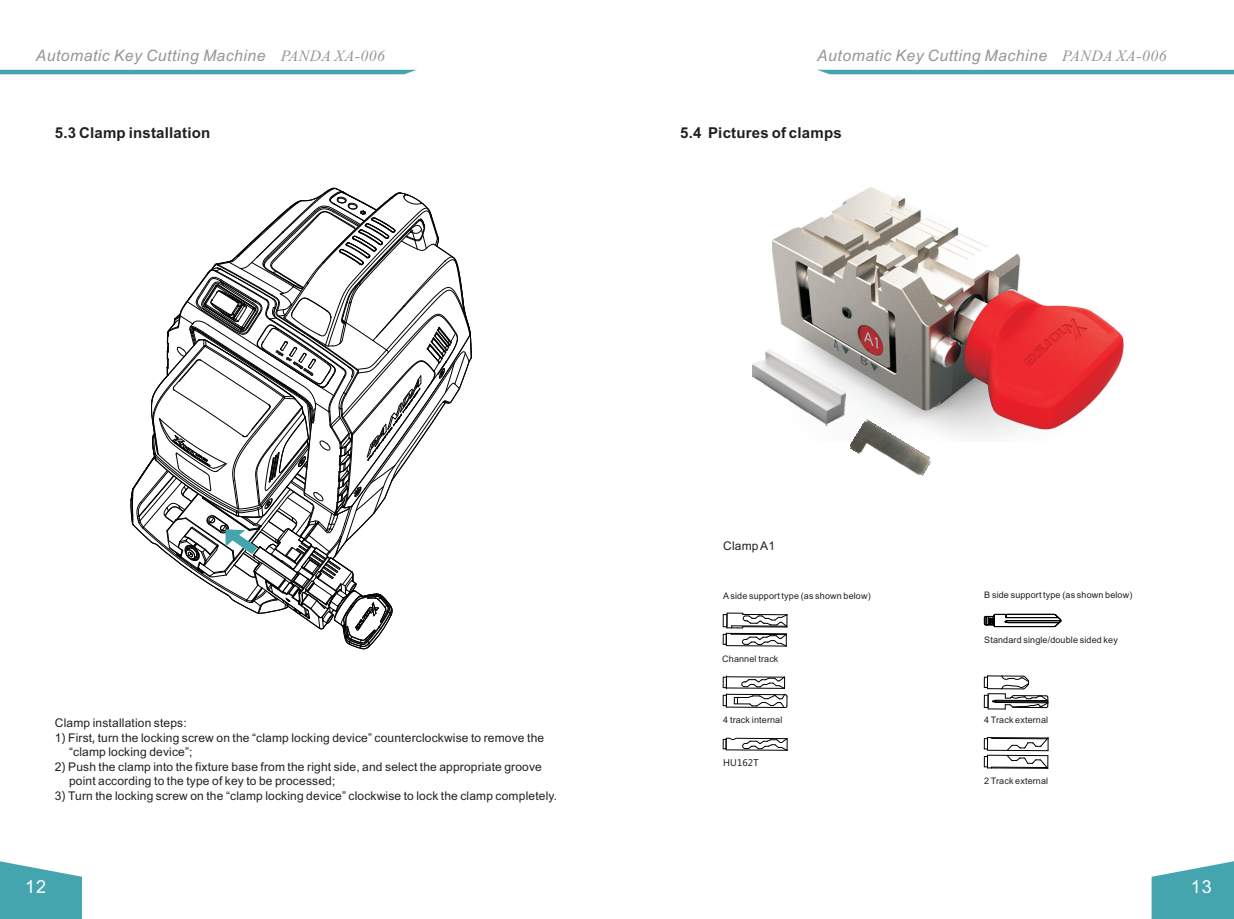
<style>
.page{position:relative;width:1234px;height:919px;background:#fff}
.page>*{position:absolute;margin:0;border:0;box-sizing:border-box;transform-origin:0 0}
.t1{font:18px "Arial";color:#fff}
.t2{font:italic 15.75px "Arial";letter-spacing:.03em;color:#939598}
.t3{font:700 15px "Arial";letter-spacing:.015em;color:#231f20}
.t4{font:12px/14px "Arial";letter-spacing:.015em;color:#231f20}
.t5{font:9px "Arial";letter-spacing:.015em;color:#231f20}
.t6{font:9px "Microsoft Ya Hei";letter-spacing:.015em;color:#231f20}
.s1{font-family:"Times New Roman"}
.s2{font-family:"Microsoft Ya Hei"}
</style>
<div class="page">
<svg style="left:983px;top:613px;width:78px;height:14px"></svg>
<svg style="left:722px;top:612px;width:65px;height:35px"></svg>
<svg style="left:983px;top:675px;width:65px;height:34px"></svg>
<hr style="left:726px;top:687px;width:58px;height:1px;background:#000">
<hr style="left:726px;top:676px;width:58px;height:1px;background:#000">
<svg style="left:722px;top:676px;width:4px;height:12px"></svg>
<svg style="left:722px;top:694px;width:4px;height:12px"></svg>
<hr style="left:726px;top:694px;width:58px;height:1px;background:#000">
<hr style="left:726px;top:706px;width:58px;height:1px;background:#000">
<svg style="left:733px;top:676px;width:54px;height:32px"></svg>
<svg style="left:722px;top:737px;width:65px;height:14px"></svg>
<svg style="left:983px;top:737px;width:65px;height:32px"></svg>
<svg style="left:1151px;top:861px;width:82px;height:57px;background:#5fb2ba"></svg>
<svg style="left:0;top:861px;width:82px;height:57px;background:#5eb1b9"></svg>
<hr style="left:0;top:70px;width:416px;height:4px;background:#44a5ae">
<hr style="left:818px;top:70px;width:415px;height:4px;background:#44a5ae">
<svg style="left:130px;top:187px;width:342px;height:462px"></svg>
<img style="left:772px;top:187px;width:352px;height:251px">
<img style="left:849px;top:419px;width:82px;height:57px">
<img style="left:752px;top:349px;width:93px;height:77px">
<h2 class="t2" style="left:36px;top:49px;width:351px">Automatic Key Cutting Machine <span class="s1">PANDA XA-006</span></h2>
<h2 class="t2" style="left:817px;top:49px;width:351px">Automatic Key Cutting Machine <span class="s1">PANDA XA-006</span></h2>
<p class="t3" style="left:55px;top:127px;width:157px">5.3 Clamp installation</p>
<p class="t3" style="left:680px;top:127px;width:163px">5.4 Pictures of clamps</p>
<p class="t4" style="left:723px;top:539px;width:53px">ClampA1</p>
<p class="t5" style="left:723px;top:592px;width:149px">Aside support type (as shown below)</p>
<p class="t5" style="left:984px;top:591px;width:149px">B side support type (as shown below)</p>
<p class="t5" style="left:984px;top:636px;width:135px">Standard single/double sided key</p>
<p class="t4" style="left:55px;top:716px;width:133px">Clamp installation steps:</p>
<p class="t4" style="left:69px;top:731px;width:476px;text-indent:-14px">1<span class="s2">)</span> First<span class="s2">,</span> turn the locking screw on the “clamp locking device” counterclockwise to remove the “clamp locking device”;</p>
<p class="t4" style="left:69px;top:761px;width:474px;text-indent:-14px">2<span class="s2">)</span> Push the clamp into the fixture base from the right side, and select the appropriate groove point according to the type of key to be processed;</p>
<p class="t4" style="left:55px;top:790px;width:503px">3<span class="s2">)</span> Turn the locking screw on the “clamp locking device” clockwise to lock the clamp completely.</p>
<p class="t5" style="left:722px;top:655px;width:58px">Channel track</p>
<p class="t5" style="left:723px;top:716px;width:61px">4 track internal</p>
<p class="t6" style="left:723px;top:758px;width:37px">HU162T</p>
<p class="t5" style="left:984px;top:716px;width:65px">4 Track external</p>
<p class="t5" style="left:984px;top:777px;width:65px">2 Track external</p>
<h1 class="t1" style="left:25px;top:880px;width:23px">12</h1>
<h1 class="t1" style="left:1190px;top:880px;width:23px">13</h1>
</div>
